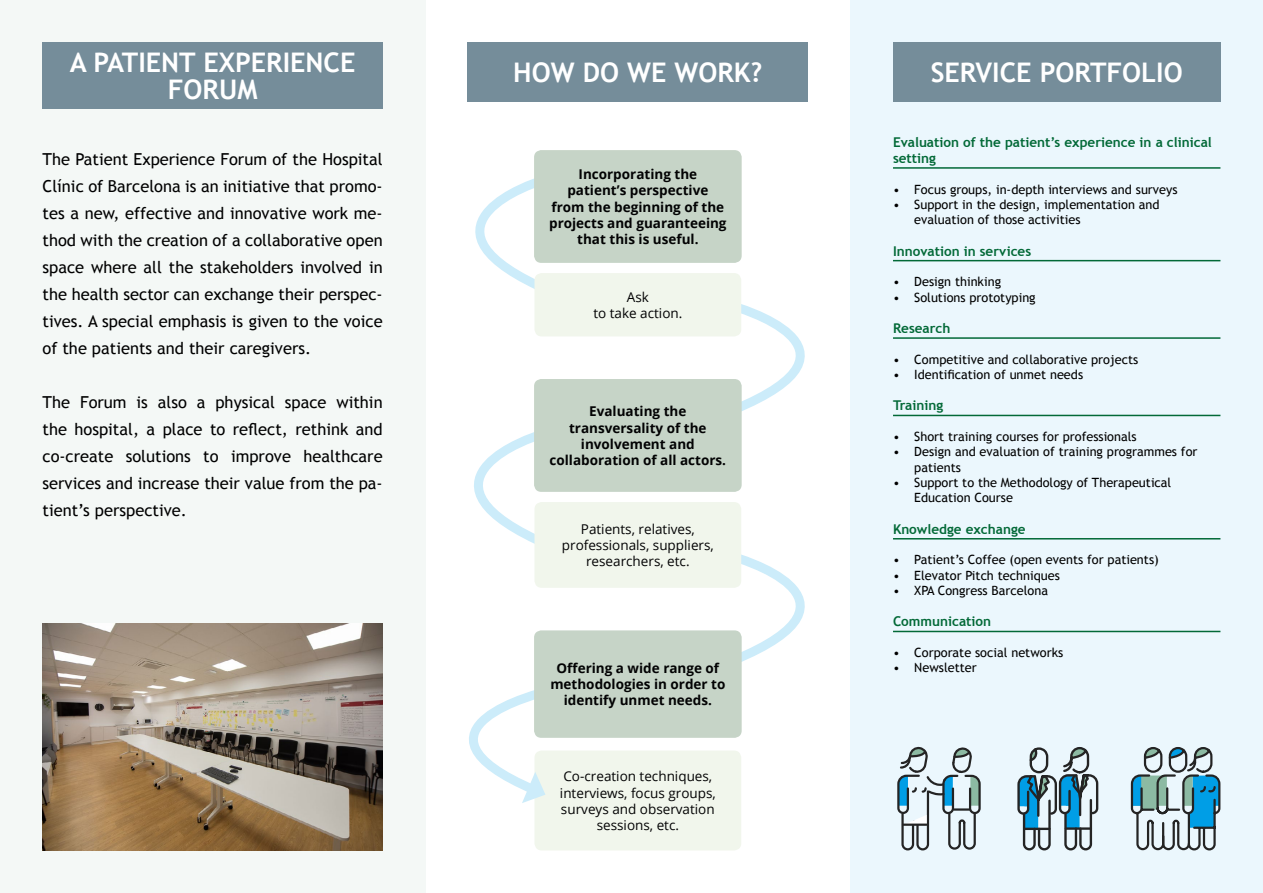
<style>
.page{position:relative;width:1263px;height:893px;background:#fff}
.page>*{position:absolute;margin:0;border:0;box-sizing:border-box;transform-origin:0 0}
.t1{font:700 27px/27px "Trebuchet MS";color:#fff;text-align:center}
.t2{font:16.5px/27px "Trebuchet MS";color:#000;text-align:justify}
.t3{font:700 13.5px/16.2px "Open Sans";color:#020203;text-align:center}
.t4{font:13.5px/16.2px "Open Sans";color:#020203;text-align:center}
.t5{font:700 13.5px/16.2px "Trebuchet MS";color:#026937}
.t6{font:12.75px/15.3px "Trebuchet MS";color:#000}
</style>
<div class="page">
<div style="left:850px;top:0;width:413px;height:893px;background:#ebf7fd"></div>
<div style="left:0;top:0;width:425px;height:893px;background:#f4f8f6"></div>
<div style="left:893px;top:43px;width:327px;height:59px;background:#758d9a"></div>
<div style="left:468px;top:43px;width:340px;height:59px;background:#758d9a"></div>
<svg style="left:425px;top:173px;width:114px;height:125px"></svg>
<svg style="left:736px;top:304px;width:69px;height:107px"></svg>
<svg style="left:425px;top:427px;width:114px;height:125px"></svg>
<svg style="left:740px;top:554px;width:65px;height:108px"></svg>
<div style="left:534px;top:150px;width:208px;height:113px;background:#c6d4c7;border-radius:7px"></div>
<div style="left:534px;top:273px;width:207px;height:63px;background:#f1f6ec;border-radius:7px"></div>
<div style="left:534px;top:379px;width:208px;height:113px;background:#c6d4c7;border-radius:7px"></div>
<div style="left:534px;top:502px;width:207px;height:86px;background:#f1f6ec;border-radius:7px"></div>
<div style="left:534px;top:750px;width:207px;height:100px;background:#f1f6ec;border-radius:7px"></div>
<svg style="left:425px;top:683px;width:120px;height:120px"></svg>
<div style="left:534px;top:630px;width:208px;height:108px;background:#c6d4c7;border-radius:7px"></div>
<hr style="left:893px;top:167px;width:327px;height:2px;background:#026937">
<hr style="left:893px;top:260px;width:327px;height:1px;background:#026937">
<hr style="left:893px;top:337px;width:327px;height:2px;background:#026937">
<hr style="left:893px;top:415px;width:327px;height:1px;background:#026937">
<hr style="left:893px;top:538px;width:327px;height:1px;background:#026937">
<hr style="left:893px;top:631px;width:327px;height:1px;background:#026937">
<svg style="left:1063px;top:42px;width:158px;height:773px"></svg>
<svg style="left:1017px;top:746px;width:76px;height:105px"></svg>
<svg style="left:897px;top:746px;width:84px;height:105px"></svg>
<hr style="left:903px;top:823px;width:23px;height:3px;background:#242424">
<svg style="left:1130px;top:746px;width:91px;height:105px"></svg>
<div style="left:43px;top:43px;width:340px;height:66px;background:#758d9a"></div>
<img style="left:43px;top:623px;width:340px;height:227px">
<h1 class="t1" style="left:70px;top:49px;width:287px">A PATIENT EXPERIENCE<br>FORUM</h1>
<p class="t2" style="left:43px;top:146px;width:342px">The Patient Experience Forum of the Hospital Clínic of Barcelona is an initiative that promo&shy;tes a new, effective and innovative work me&shy;thod with the creation of a collaborative open space where all the stakeholders involved in the health sector can exchange their perspec&shy;tives. A special emphasis is given to the voice of the patients and their caregivers.</p>
<p class="t2" style="left:43px;top:389px;width:342px">The Forum is also a physical space within the hospital, a place to reflect, rethink and co-create solutions to improve healthcare services and increase their value from the pa&shy;tient’s perspective.</p>
<h1 class="t1" style="left:513px;top:59px;width:251px">HOW DO WE WORK?</h1>
<h1 class="t1" style="left:931px;top:59px;width:253px">SERVICE PORTFOLIO</h1>
<p class="t3" style="left:549px;top:166px;width:179px">Incorporating the patient’s perspective<br>from the beginning of the projects and guaranteeing that this is useful.</p>
<p class="t4" style="left:593px;top:288px;width:91px">Ask<br>to take action.</p>
<p class="t3" style="left:550px;top:403px;width:178px">Evaluating the transversality of the involvement and collaboration of all actors.</p>
<p class="t4" style="left:562px;top:521px;width:153px">Patients, relatives, professionals, suppliers, researchers, etc.</p>
<p class="t3" style="left:550px;top:660px;width:177px">Offering a wide range of methodologies in order to identify unmet needs.</p>
<p class="t4" style="left:560px;top:768px;width:157px">Co-creation techniques, interviews, focus groups, surveys and observation sessions, etc.</p>
<p class="t5" style="left:893px;top:134px;width:320px">Evaluation of the patient’s experience in a clinical setting</p>
<p class="t6" style="left:893px;top:182px;width:286px">• Focus groups, in-depth interviews and surveys</p>
<p class="t6" style="left:914px;top:197px;width:247px;text-indent:-21px">• Support in the design, implementation and evaluation of those activities</p>
<p class="t5" style="left:893px;top:243px;width:140px">Innovation in services</p>
<p class="t6" style="left:893px;top:274px;width:110px">• Design thinking</p>
<p class="t6" style="left:893px;top:290px;width:144px">• Solutions prototyping</p>
<p class="t5" style="left:893px;top:320px;width:59px">Research</p>
<p class="t6" style="left:893px;top:352px;width:247px">• Competitive and collaborative projects</p>
<p class="t6" style="left:893px;top:367px;width:192px">• Identification of unmet needs</p>
<p class="t5" style="left:893px;top:398px;width:52px">Training</p>
<p class="t6" style="left:893px;top:429px;width:245px">• Short training courses for professionals</p>
<p class="t6" style="left:914px;top:444px;width:285px;text-indent:-21px">• Design and evaluation of training programmes for patients</p>
<p class="t6" style="left:914px;top:475px;width:259px;text-indent:-21px">• Support to the Methodology of Therapeutical<br>Education Course</p>
<p class="t5" style="left:893px;top:521px;width:134px">Knowledge exchange</p>
<p class="t6" style="left:893px;top:552px;width:267px">• Patient’s Coffee (open events for patients)</p>
<p class="t6" style="left:893px;top:568px;width:168px">• Elevator Pitch techniques</p>
<p class="t6" style="left:893px;top:583px;width:157px">• XPA Congress Barcelona</p>
<p class="t5" style="left:893px;top:614px;width:100px">Communication</p>
<p class="t6" style="left:893px;top:645px;width:172px">• Corporate social networks</p>
<p class="t6" style="left:893px;top:660px;width:85px">• Newsletter</p>
</div>
